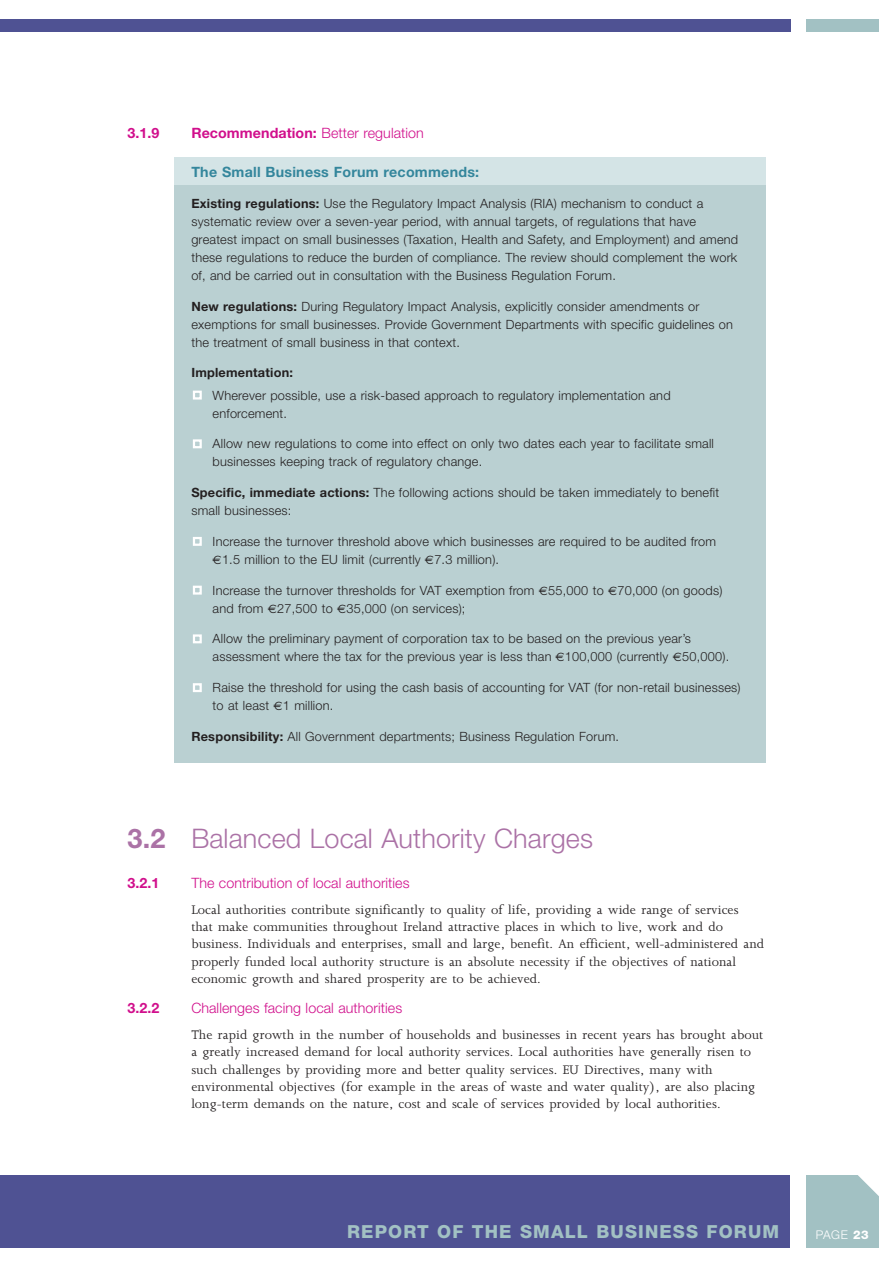
<style>
.page{position:relative;width:893px;height:1263px;background:#fff}
.page>*{position:absolute;margin:0;border:0;box-sizing:border-box;transform-origin:0 0}
.t1{font:300 27px "Helvetica Neue";letter-spacing:.005em;color:#ab72a6}
.t2{font:800 18px "Helvetica Neue";letter-spacing:.065em;color:#a2c1c3}
.t3{font:14.25px/17.2px "M Joanna";letter-spacing:.005em;color:#231f20}
.t4{font:300 14.25px "Helvetica Neue";letter-spacing:.005em;color:#d10f8c}
.t5{font:700 14.25px "Helvetica Neue";letter-spacing:.015em;color:#34869c}
.t6{font:700 14.25px "Helvetica Neue";color:#d10f8c}
.t7{font:300 12.75px/18px "Helvetica Neue";letter-spacing:.015em;color:#231f20}
.t8{font:700 12.75px "Helvetica Neue";letter-spacing:.015em;color:#231f20}
.t9{font:12.15px "Euro Sans";color:#231f20}
.t10{font:300 12px "Helvetica Neue";color:#fff}
.s1{font-weight:700}
.s2{font-family:"Euro Sans";font-weight:400;font-size:12.15px}
.s3{font-weight:800}
</style>
<div class="page">
<div style="left:0;top:1175px;width:790px;height:73px;background:#4f5293"></div>
<div style="left:807px;top:19px;width:72px;height:12px;background:#a2c1c3"></div>
<div style="left:0;top:19px;width:790px;height:12px;background:#4f5293"></div>
<div style="left:174px;top:165px;width:591px;height:598px;background:#bad0d2"></div>
<div style="left:174px;top:157px;width:591px;height:28px;background:#d4e4e6"></div>
<svg style="left:193px;top:390px;width:9px;height:302px"></svg>
<div style="left:806px;top:1175px;width:72px;height:73px;background:#a2c1c3"></div>
<svg style="left:858px;top:1175px;width:21px;height:21px"></svg>
<p class="t6" style="left:128px;top:128px;width:33px">3.1.9</p>
<p class="t4" style="left:191px;top:124px;width:234px"><span class="s1">Recommendation:</span> Better regulation</p>
<p class="t5" style="left:191px;top:167px;width:289px">The Small Business Forum recommends:</p>
<p class="t7" style="left:191px;top:194px;width:548px"><span class="s1">Existing regulations:</span> Use the Regulatory Impact Analysis (RIA) mechanism to conduct a systematic review over a seven-year period, with annual targets, of regulations that have greatest impact on small businesses (Taxation, Health and Safety, and Employment) and amend these regulations to reduce the burden of compliance. The review should complement the work of, and be carried out in consultation with the Business Regulation Forum.</p>
<p class="t7" style="left:191px;top:315px;width:543px">exemptions for small businesses. Provide Government Departments with specific guidelines on the treatment of small business in that context.</p>
<p class="t7" style="left:191px;top:297px;width:510px"><span class="s1">New regulations:</span> During Regulatory Impact Analysis, explicitly consider amendments or</p>
<p class="t8" style="left:191px;top:368px;width:103px">Implementation:</p>
<p class="t7" style="left:213px;top:386px;width:460px">Wherever possible, use a risk-based approach to regulatory implementation and enforcement.</p>
<p class="t7" style="left:213px;top:434px;width:503px">Allow new regulations to come into effect on only two dates each year to facilitate small businesses keeping track of regulatory change.</p>
<p class="t7" style="left:191px;top:483px;width:529px"><span class="s1">Specific, immediate actions:</span> The following actions should be taken immediately to benefit small businesses:</p>
<p class="t7" style="left:213px;top:550px;width:288px"><span class="s2">€</span>1.5 million to the EU limit (currently <span class="s2">€</span>7.3 million).</p>
<p class="t7" style="left:213px;top:581px;width:511px">Increase the turnover thresholds for VAT exemption from <span class="s2">€</span>55,000 to <span class="s2">€</span>70,000 (on goods) and from <span class="s2">€</span>27,500 to <span class="s2">€</span>35,000 (on services);</p>
<p class="t9" style="left:556px;top:650px;width:11px">€</p>
<p class="t7" style="left:213px;top:532px;width:505px">Increase the turnover threshold above which businesses are required to be audited from</p>
<p class="t7" style="left:213px;top:629px;width:480px">Allow the preliminary payment of corporation tax to be based on the previous year’s</p>
<p class="t7" style="left:213px;top:678px;width:530px">Raise the threshold for using the cash basis of accounting for VAT (for non-retail businesses)</p>
<p class="t7" style="left:213px;top:647px;width:518px">assessment where the tax for the previous year is less than 100,000 (currently <span class="s2">€</span>50,000).</p>
<p class="t7" style="left:213px;top:696px;width:122px">to at least <span class="s2">€</span>1 million.</p>
<p class="t7" style="left:191px;top:727px;width:429px"><span class="s1">Responsibility:</span> All Government departments; Business Regulation Forum.</p>
<p class="t1" style="left:128px;top:822px;width:467px"><span class="s1">3.2</span> Balanced Local Authority Charges</p>
<p class="t6" style="left:128px;top:878px;width:33px">3.2.1</p>
<p class="t4" style="left:191px;top:875px;width:220px">The contribution of local authorities</p>
<p class="t3" style="left:191px;top:903px;width:574px">Local authorities contribute significantly to quality of life, providing a wide range of services<br>that make communities throughout Ireland attractive places in which to live, work and do business. Individuals and enterprises, small and large, benefit. An efficient, well-administered and properly funded local authority structure is an absolute necessity if the objectives of national economic growth and shared prosperity are to be achieved.</p>
<p class="t6" style="left:128px;top:1003px;width:33px">3.2.2</p>
<p class="t4" style="left:191px;top:1000px;width:212px">Challenges facing local authorities</p>
<p class="t3" style="left:191px;top:1028px;width:573px">The rapid growth in the number of households and businesses in recent years has brought about a greatly increased demand for local authority services. Local authorities have generally risen to such challenges by providing more and better quality services. EU Directives, many with environmental objectives (for example in the areas of waste and water quality), are also placing long-term demands on the nature, cost and scale of services provided by local authorities.</p>
<h2 class="t2" style="left:347px;top:1225px;width:434px">REPORT OF THE SMALL BUSINESS FORUM</h2>
<p class="t10" style="left:816px;top:1227px;width:55px">PAGE <span class="s3">23</span></p>
</div>
